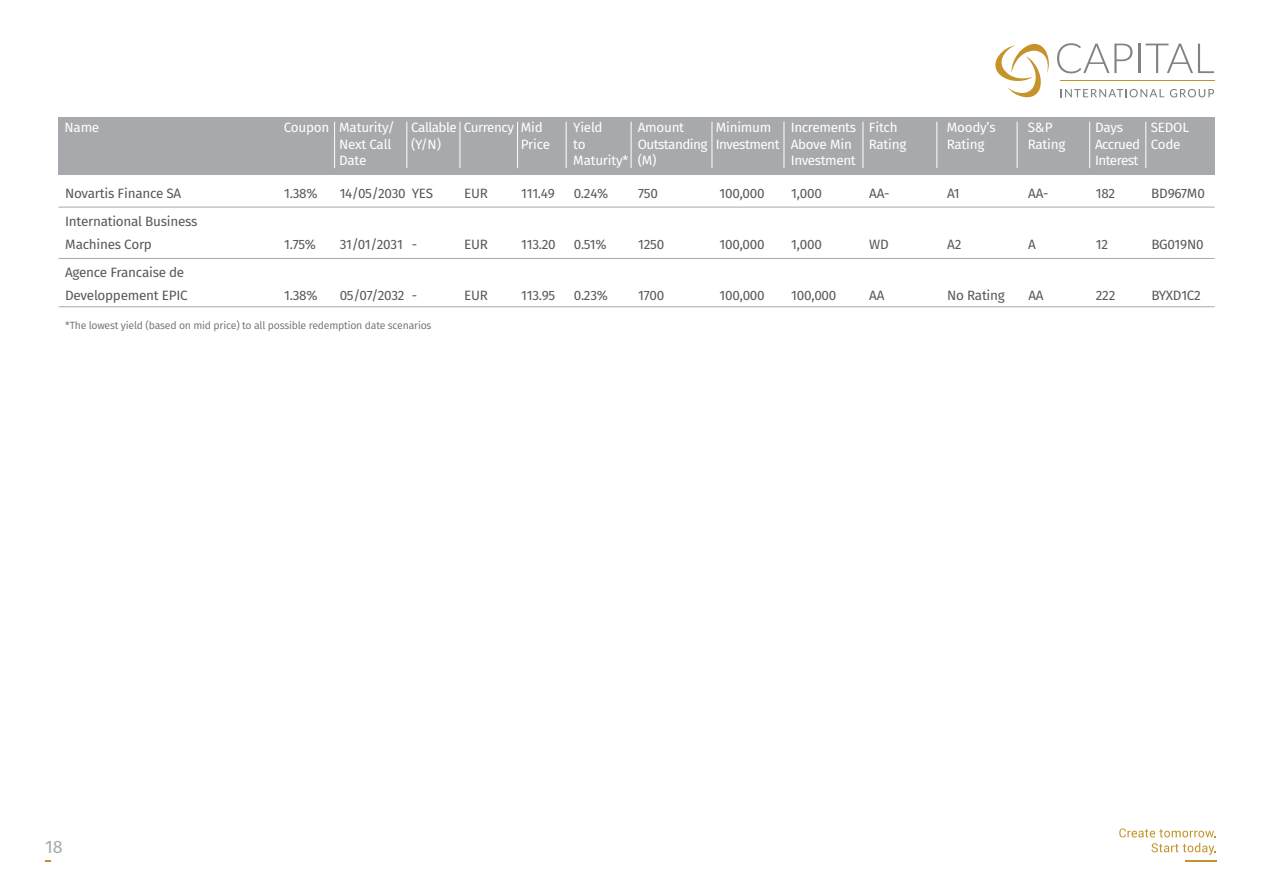
<style>
.page{position:relative;width:1263px;height:893px;background:#fff}
.page>*{position:absolute;margin:0;border:0;box-sizing:border-box;transform-origin:0 0}
.t1{font:18px "Fira Sans";color:#a7a9ac}
.t2{font:13.5px/22.5px "Fira Sans";letter-spacing:-.02em;color:#58595b}
.t3{font:13.5px "Fira Sans";letter-spacing:-.03em;color:#fff}
.t4{font:13.5px "Fira Sans";letter-spacing:-.05em;color:#fff}
.t5{font:10.5px "Fira Sans";letter-spacing:-.02em;color:#6d6e71}
</style>
<div class="page">
<svg style="left:995px;top:44px;width:54px;height:53px"></svg>
<svg style="left:1057px;top:43px;width:75px;height:30px"></svg>
<hr style="left:1138px;top:44px;width:3px;height:29px;background:#808285">
<svg style="left:1145px;top:44px;width:69px;height:29px"></svg>
<svg style="left:1060px;top:89px;width:104px;height:8px"></svg>
<svg style="left:1170px;top:89px;width:44px;height:8px"></svg>
<hr style="left:1060px;top:80px;width:154px;height:1px;background:#c59329">
<svg style="left:1119px;top:828px;width:97px;height:9px"></svg>
<svg style="left:1151px;top:843px;width:65px;height:12px"></svg>
<hr style="left:1185px;top:860px;width:32px;height:1px;background:#c59329">
<div style="left:58px;top:117px;width:1156px;height:57px;background:#a7a9ac"></div>
<hr style="left:334px;top:122px;width:1px;height:46px;background:#fff">
<hr style="left:406px;top:122px;width:1px;height:46px;background:#fff">
<hr style="left:460px;top:122px;width:1px;height:46px;background:#fff">
<hr style="left:517px;top:122px;width:1px;height:46px;background:#fff">
<hr style="left:566px;top:122px;width:1px;height:46px;background:#fff">
<hr style="left:631px;top:122px;width:1px;height:46px;background:#fff">
<hr style="left:712px;top:122px;width:1px;height:46px;background:#fff">
<hr style="left:784px;top:122px;width:1px;height:46px;background:#fff">
<hr style="left:862px;top:122px;width:1px;height:46px;background:#fff">
<hr style="left:936px;top:122px;width:1px;height:46px;background:#fff">
<hr style="left:1017px;top:122px;width:1px;height:46px;background:#fff">
<hr style="left:1089px;top:122px;width:1px;height:46px;background:#fff">
<hr style="left:1145px;top:122px;width:1px;height:46px;background:#fff">
<hr style="left:58px;top:207px;width:1156px;height:1px;background:#a7a9ac">
<hr style="left:58px;top:258px;width:1156px;height:1px;background:#a7a9ac">
<hr style="left:58px;top:306px;width:1156px;height:1px;background:#a7a9ac">
<p class="t3" style="left:65px;top:118px;width:36px">Name</p>
<p class="t3" style="left:284px;top:118px;width:261px">Coupon Maturity/ Callable Currency Mid</p>
<p class="t3" style="left:573px;top:118px;width:31px">Yield</p>
<p class="t3" style="left:638px;top:118px;width:48px">Amount</p>
<p class="t3" style="left:716px;top:118px;width:57px">Minimum</p>
<p class="t3" style="left:791px;top:118px;width:108px">Increments Fitch</p>
<p class="t3" style="left:947px;top:118px;width:50px">Moody’s</p>
<p class="t3" style="left:1028px;top:118px;width:26px">S&amp;P</p>
<p class="t3" style="left:1095px;top:118px;width:29px">Days</p>
<p class="t3" style="left:1151px;top:118px;width:40px">SEDOL</p>
<p class="t3" style="left:339px;top:135px;width:54px">Next Call</p>
<p class="t3" style="left:411px;top:135px;width:31px">(Y/N)</p>
<p class="t3" style="left:521px;top:135px;width:31px">Price</p>
<p class="t3" style="left:573px;top:135px;width:14px">to</p>
<p class="t3" style="left:638px;top:135px;width:270px">Outstanding Investment Above Min Rating</p>
<p class="t3" style="left:947px;top:135px;width:39px">Rating</p>
<p class="t3" style="left:1028px;top:135px;width:39px">Rating</p>
<p class="t4" style="left:1095px;top:135px;width:87px">Accrued Code</p>
<p class="t3" style="left:339px;top:151px;width:29px">Date</p>
<p class="t3" style="left:573px;top:151px;width:85px">Maturity* (M)</p>
<p class="t3" style="left:791px;top:151px;width:67px">Investment</p>
<p class="t4" style="left:1095px;top:151px;width:45px">Interest</p>
<p class="t2" style="left:65px;top:182px;width:118px">Novartis Finance SA</p>
<p class="t2" style="left:284px;top:182px;width:35px">1.38%</p>
<p class="t2" style="left:340px;top:182px;width:95px">14/05/2030 YES</p>
<p class="t2" style="left:464px;top:182px;width:25px">EUR</p>
<p class="t2" style="left:521px;top:182px;width:35px">111.49</p>
<p class="t2" style="left:574px;top:182px;width:36px">0.24%</p>
<p class="t2" style="left:638px;top:182px;width:21px">750</p>
<p class="t2" style="left:719px;top:182px;width:47px">100,000</p>
<p class="t2" style="left:791px;top:182px;width:32px">1,000</p>
<p class="t2" style="left:869px;top:182px;width:22px">AA-</p>
<p class="t2" style="left:947px;top:182px;width:14px">A1</p>
<p class="t2" style="left:1028px;top:182px;width:22px">AA-</p>
<p class="t2" style="left:1096px;top:182px;width:21px">182</p>
<p class="t2" style="left:1151px;top:182px;width:55px">BD967M0</p>
<p class="t2" style="left:65px;top:210px;width:134px">International Business<br>Machines Corp</p>
<p class="t2" style="left:284px;top:233px;width:33px">1.75%</p>
<p class="t2" style="left:340px;top:233px;width:79px">31/01/2031 -</p>
<p class="t2" style="left:464px;top:233px;width:25px">EUR</p>
<p class="t2" style="left:521px;top:233px;width:36px">113.20</p>
<p class="t2" style="left:574px;top:233px;width:34px">0.51%</p>
<p class="t2" style="left:638px;top:233px;width:28px">1250</p>
<p class="t2" style="left:719px;top:233px;width:47px">100,000</p>
<p class="t2" style="left:791px;top:233px;width:32px">1,000</p>
<p class="t2" style="left:869px;top:233px;width:21px">WD</p>
<p class="t2" style="left:947px;top:233px;width:16px">A2</p>
<p class="t2" style="left:1028px;top:233px;width:9px">A</p>
<p class="t2" style="left:1096px;top:233px;width:14px">12</p>
<p class="t2" style="left:1151px;top:233px;width:54px">BG019N0</p>
<p class="t2" style="left:65px;top:261px;width:124px">Agence Francaise de<br>Developpement EPIC</p>
<p class="t2" style="left:284px;top:284px;width:35px">1.38%</p>
<p class="t2" style="left:340px;top:284px;width:79px">05/07/2032 -</p>
<p class="t2" style="left:464px;top:284px;width:25px">EUR</p>
<p class="t2" style="left:521px;top:284px;width:36px">113.95</p>
<p class="t2" style="left:574px;top:284px;width:36px">0.23%</p>
<p class="t2" style="left:638px;top:284px;width:28px">1700</p>
<p class="t2" style="left:719px;top:284px;width:47px">100,000</p>
<p class="t2" style="left:791px;top:284px;width:47px">100,000</p>
<p class="t2" style="left:869px;top:284px;width:17px">AA</p>
<p class="t2" style="left:947px;top:284px;width:59px">No Rating</p>
<p class="t2" style="left:1028px;top:284px;width:17px">AA</p>
<p class="t2" style="left:1096px;top:284px;width:21px">222</p>
<p class="t2" style="left:1151px;top:284px;width:51px">BYXD1C2</p>
<p class="t5" style="left:65px;top:318px;width:368px">*The lowest yield (based on mid price) to all possible redemption date scenarios</p>
<h1 class="t1" style="left:45px;top:834px;width:19px">18</h1>
</div>
